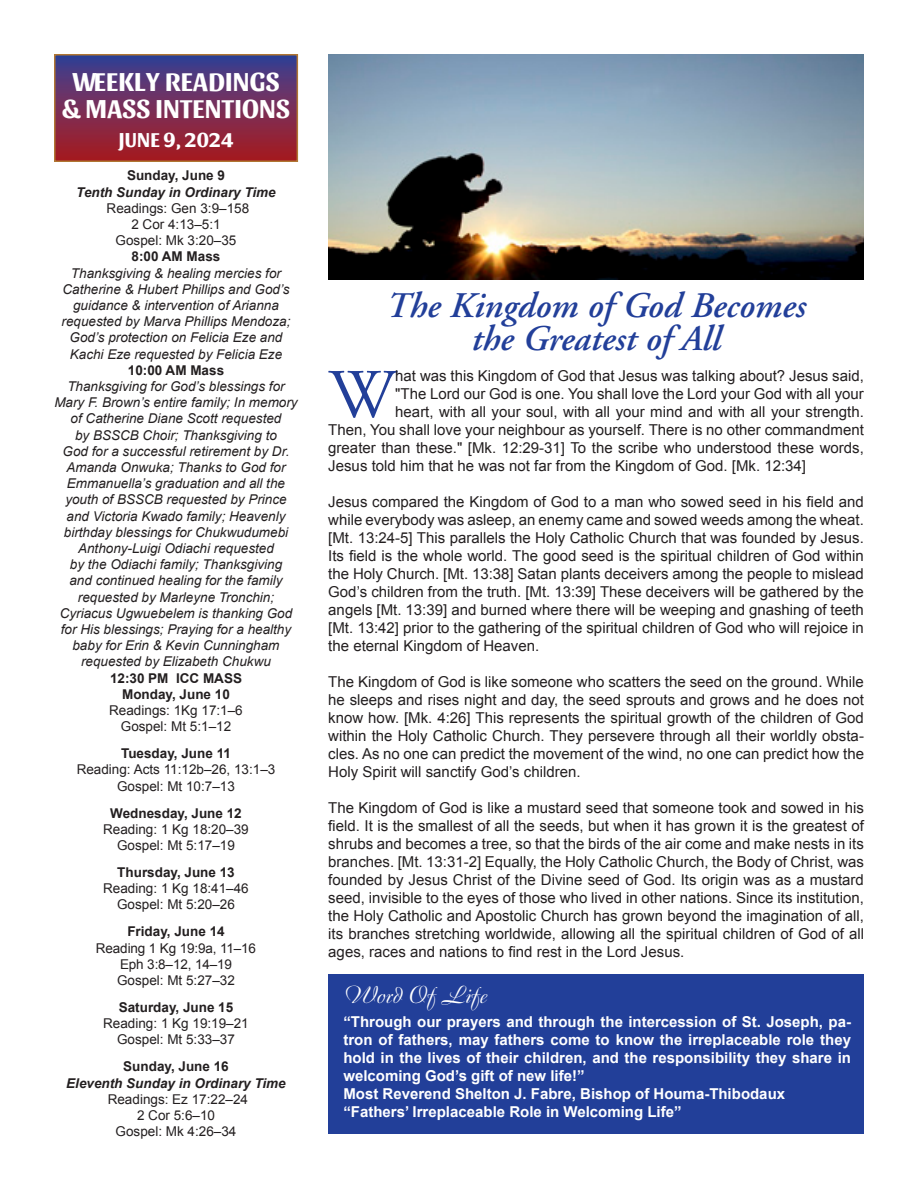
<style>
.page{position:relative;width:918px;height:1188px;background:#fff}
.page>*{position:absolute;margin:0;border:0;box-sizing:border-box;transform-origin:0 0}
.t1{font:69.3px "Adobe Garamond";color:#223f99}
.t2{font:italic 600 36px "Adobe Garamond";color:#223f99}
.t3{font:700 27px "Sansita";letter-spacing:.01em;color:#fff}
.t4{font:24px "Boulevard";color:#fff}
.t5{font:700 21px "Sansita";letter-spacing:.005em;color:#fff}
.t6{font:15px/18px "Arial";color:#231f20;text-align:justify}
.t7{font:700 15px/18px "Arial";color:#fff;text-align:justify}
.t8{font:italic 13.5px/16.2px "Arial";color:#231f20;text-align:center}
.t9{font:13.5px "Arial";color:#231f20}
.t10{font:700 13.5px "Arial";color:#231f20}
.t11{font:italic 700 13.5px "Arial";color:#231f20}
</style>
<div class="page">
<div style="left:328px;top:974px;width:536px;height:160px;background:#223f99"></div>
<div style="left:55px;top:55px;width:242px;height:106px;background:linear-gradient(to bottom,#394195,#ac1b1e)"></div>
<div style="left:54px;top:54px;width:244px;height:108px;border:2px solid #b07633"></div>
<img style="left:328px;top:54px;width:536px;height:226px">
<p class="t3" style="left:72px;top:66px;width:209px">WEEKLY READINGS</p>
<p class="t3" style="left:62px;top:92px;width:230px">&amp; MASS INTENTIONS</p>
<p class="t5" style="left:119px;top:127px;width:116px">JUNE 9, 2024</p>
<p class="t10" style="left:127px;top:167px;width:100px">Sunday, June 9</p>
<p class="t11" style="left:76px;top:183px;width:201px">Tenth Sunday in Ordinary Time</p>
<p class="t9" style="left:107px;top:199px;width:144px">Readings: Gen 3:9–158</p>
<p class="t9" style="left:131px;top:215px;width:91px">2 Cor 4:13–5:1</p>
<p class="t9" style="left:116px;top:232px;width:122px">Gospel: Mk 3:20–35</p>
<p class="t10" style="left:132px;top:248px;width:90px">8:00 AM Mass</p>
<p class="t8" style="left:62px;top:265px;width:230px">Thanksgiving &amp; healing mercies for Catherine &amp; Hubert Phillips and God’s guidance &amp; intervention of Arianna requested by Marva Phillips Mendoza; God’s protection on Felicia Eze and Kachi Eze requested by Felicia Eze</p>
<p class="t10" style="left:128px;top:361px;width:98px">10:00 AM Mass</p>
<p class="t8" style="left:54px;top:378px;width:245px">Thanksgiving for God’s blessings for Mary F. Brown’s entire family; In memory of Catherine Diane Scott requested<br>by BSSCB Choir; Thanksgiving to<br>God for a successful retirement by Dr.<br>Amanda Onwuka; Thanks to God for Emmanuella’s graduation and all the youth of BSSCB requested by Prince and Victoria Kwado family; Heavenly birthday blessings for Chukwudumebi Anthony-Luigi Odiachi requested<br>by the Odiachi family; Thanksgiving<br>and continued healing for the family requested by Marleyne Tronchin; Cyriacus Ugwuebelem is thanking God for His blessings; Praying for a healthy baby for Erin &amp; Kevin Cunningham requested by Elizabeth Chukwu</p>
<p class="t10" style="left:110px;top:669px;width:134px">12:30 PM ICC MASS</p>
<p class="t10" style="left:122px;top:685px;width:109px">Monday, June 10</p>
<p class="t9" style="left:109px;top:701px;width:135px">Readings: 1Kg 17:1–6</p>
<p class="t9" style="left:121px;top:718px;width:112px">Gospel: Mt 5:1–12</p>
<p class="t10" style="left:121px;top:745px;width:111px">Tuesday, June 11</p>
<p class="t9" style="left:77px;top:761px;width:200px">Reading: Acts 11:12b–26, 13:1–3</p>
<p class="t9" style="left:117px;top:777px;width:119px">Gospel: Mt 10:7–13</p>
<p class="t10" style="left:110px;top:804px;width:133px">Wednesday, June 12</p>
<p class="t9" style="left:103px;top:820px;width:147px">Reading: 1 Kg 18:20–39</p>
<p class="t9" style="left:117px;top:836px;width:119px">Gospel: Mt 5:17–19</p>
<p class="t10" style="left:117px;top:863px;width:119px">Thursday, June 13</p>
<p class="t9" style="left:103px;top:880px;width:147px">Reading: 1 Kg 18:41–46</p>
<p class="t9" style="left:117px;top:896px;width:119px">Gospel: Mt 5:20–26</p>
<p class="t10" style="left:127px;top:923px;width:99px">Friday, June 14</p>
<p class="t9" style="left:96px;top:939px;width:162px">Reading 1 Kg 19:9a, 11–16</p>
<p class="t9" style="left:120px;top:955px;width:113px">Eph 3:8–12, 14–19</p>
<p class="t9" style="left:117px;top:971px;width:119px">Gospel: Mt 5:27–32</p>
<p class="t10" style="left:119px;top:998px;width:116px">Saturday, June 15</p>
<p class="t9" style="left:103px;top:1015px;width:147px">Reading: 1 Kg 19:19–21</p>
<p class="t9" style="left:117px;top:1031px;width:119px">Gospel: Mt 5:33–37</p>
<p class="t10" style="left:123px;top:1058px;width:107px">Sunday, June 16</p>
<p class="t11" style="left:66px;top:1074px;width:221px">Eleventh Sunday in Ordinary Time</p>
<p class="t9" style="left:108px;top:1090px;width:142px">Readings: Ez 17:22–24</p>
<p class="t9" style="left:137px;top:1106px;width:80px">2 Cor 5:6–10</p>
<p class="t9" style="left:116px;top:1123px;width:122px">Gospel: Mk 4:26–34</p>
<p class="t2" style="left:387px;top:286px;width:421px">The Kingdom of God Becomes</p>
<p class="t2" style="left:472px;top:319px;width:251px">the Greatest of All</p>
<p class="t1" style="left:329px;top:358px;width:68px">W</p>
<p class="t6" style="left:395px;top:367px;width:470px">hat was this Kingdom of God that Jesus was talking about? Jesus said,</p>
<p class="t6" style="left:395px;top:385px;width:470px">"The Lord our God is one. You shall love the Lord your God with all your</p>
<p class="t6" style="left:395px;top:403px;width:470px">heart, with all your soul, with all your mind and with all your strength.</p>
<p class="t6" style="left:328px;top:421px;width:537px">Then, You shall love your neighbour as yourself. There is no other commandment</p>
<p class="t6" style="left:328px;top:439px;width:537px">greater than these." [Mk. 12:29-31] To the scribe who understood these words,</p>
<p class="t6" style="left:328px;top:457px;width:479px">Jesus told him that he was not far from the Kingdom of God. [Mk. 12:34]</p>
<p class="t6" style="left:328px;top:493px;width:537px">Jesus compared the Kingdom of God to a man who sowed seed in his field and while everybody was asleep, an enemy came and sowed weeds among the wheat. [Mt. 13:24-5] This parallels the Holy Catholic Church that was founded by Jesus.<br>Its field is the whole world. The good seed is the spiritual children of God within the Holy Church. [Mt. 13:38] Satan plants deceivers among the people to mislead God’s children from the truth. [Mt. 13:39] These deceivers will be gathered by the angels [Mt. 13:39] and burned where there will be weeping and gnashing of teeth [Mt. 13:42] prior to the gathering of the spiritual children of God who will rejoice in the eternal Kingdom of Heaven.</p>
<p class="t6" style="left:328px;top:673px;width:537px">The Kingdom of God is like someone who scatters the seed on the ground. While he sleeps and rises night and day, the seed sprouts and grows and he does not know how. [Mk. 4:26] This represents the spiritual growth of the children of God within the Holy Catholic Church. They persevere through all their worldly obsta&shy;cles. As no one can predict the movement of the wind, no one can predict how the Holy Spirit will sanctify God’s children.</p>
<p class="t6" style="left:328px;top:799px;width:537px">The Kingdom of God is like a mustard seed that someone took and sowed in his field. It is the smallest of all the seeds, but when it has grown it is the greatest of shrubs and becomes a tree, so that the birds of the air come and make nests in its branches. [Mt. 13:31-2] Equally, the Holy Catholic Church, the Body of Christ, was founded by Jesus Christ of the Divine seed of God. Its origin was as a mustard seed, invisible to the eyes of those who lived in other nations. Since its institution, the Holy Catholic and Apostolic Church has grown beyond the imagination of all, its branches stretching worldwide, allowing all the spiritual children of God of all ages, races and nations to find rest in the Lord Jesus.</p>
<p class="t4" style="left:343px;top:979px;width:145px">Word Of Life</p>
<p class="t7" style="left:343px;top:1014px;width:509px">“Through our prayers and through the intercession of St. Joseph, pa&shy;tron of fathers, may fathers come to know the irreplaceable role they hold in the lives of their children, and the responsibility they share in welcoming God’s gift of new life!”</p>
<p class="t7" style="left:343px;top:1086px;width:443px">Most Reverend Shelton J. Fabre, Bishop of Houma-Thibodaux</p>
<p class="t7" style="left:343px;top:1104px;width:340px">“Fathers’ Irreplaceable Role in Welcoming Life”</p>
</div>
